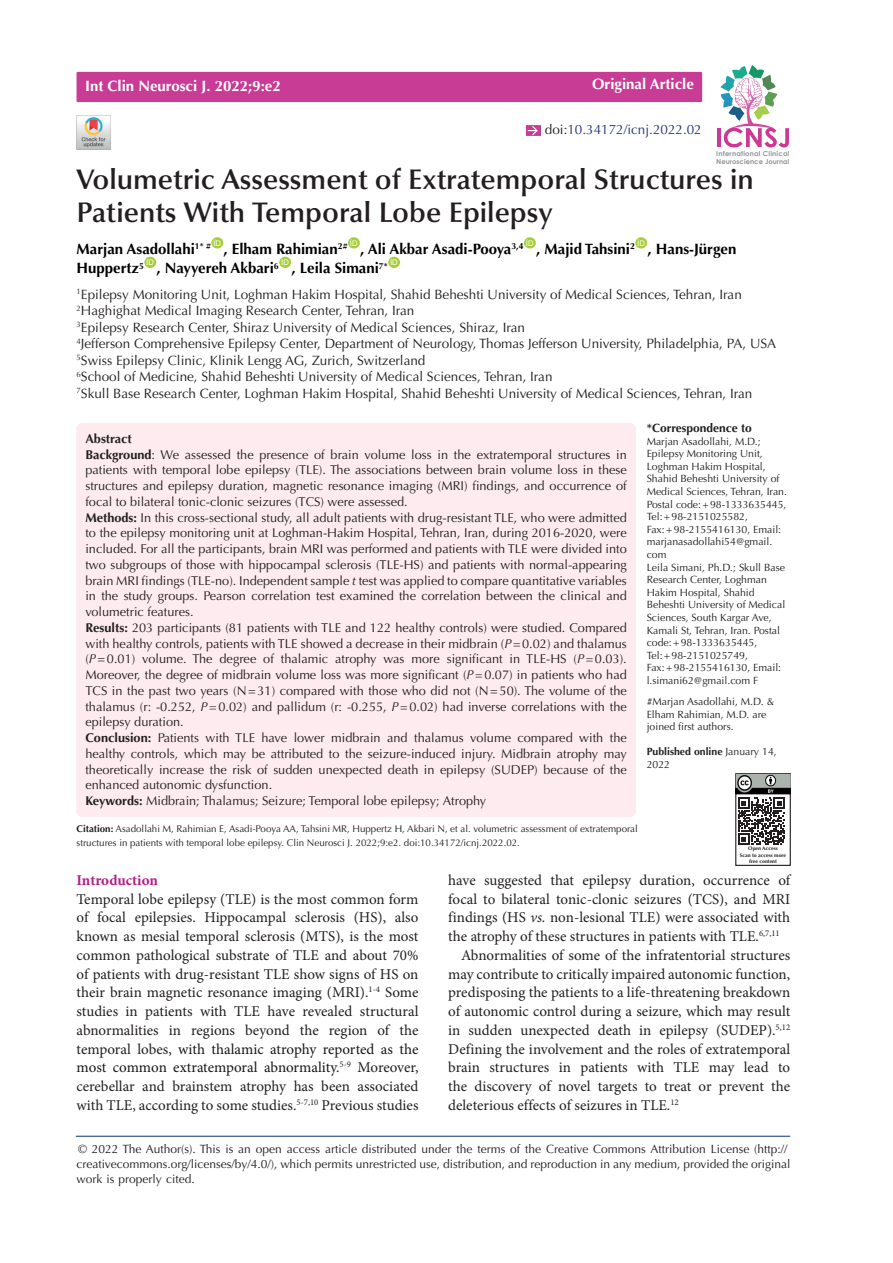
<style>
.page{position:relative;width:893px;height:1263px;background:#fff}
.page>*{position:absolute;margin:0;border:0;box-sizing:border-box;transform-origin:0 0}
.t1{font:600 28.5px/33px "Optima LT Std";color:#231f20}
.t2{font:15px/18.8px "Minion Pro";color:#231f20;text-align:justify}
.t3{font:700 15px "Optima LT Std";color:#000}
.t4{font:700 15px "Optima LT Std";color:#fff}
.t5{font:700 15px "Minion Pro";letter-spacing:-.005em;color:#b41e82}
.t6{font:13.5px "Optima LT Std";color:#231f20}
.t7{font:13.5px "Optima LT Std";color:#273578}
.t8{font:12.75px/15.8px "Optima LT Std";color:#231f20;text-align:justify}
.Default{font:700 12.75px "Optima LT Std";color:#231f20}
.t9{font:12px/15px "Optima LT Std";color:#231f20}
.t10{font:700 12px "Optima LT Std";color:#231f20}
.t11{font:10.5px/12.6px "Optima LT Std";color:#231f20}
.t12{font:700 10.5px/12.6px "Optima LT Std";color:#231f20}
.t13{font:9.75px/13.5px "Optima LT Std";color:#231f20}
.t14{font:7.8px "Arial";color:#fff}
.t15{font:700 6.9px/8.2px "Century Gothic";letter-spacing:.03em;color:#939598}
.t16{font:700 5.25px "Optima LT Std";color:#231f20}
.s1{color:#231f20}
.s2{font-weight:700;color:#221e1f}
.s3{color:#221e1f}
.s4{font-weight:700}
.s5{font-style:italic}
.s6{color:#041f22}
.s7{font-weight:400}
.s8{color:#1a1718}
</style>
<div class="page">
<hr style="left:76px;top:1136px;width:714px;height:1px;background:#053278">
<div style="left:211px;top:237px;width:12px;height:11px;background:#a6ce39;border-radius:50%"></div>
<div style="left:348px;top:237px;width:12px;height:11px;background:#a6ce39;border-radius:50%"></div>
<div style="left:524px;top:237px;width:12px;height:11px;background:#a6ce39;border-radius:50%"></div>
<div style="left:635px;top:237px;width:12px;height:11px;background:#a6ce39;border-radius:50%"></div>
<div style="left:144px;top:257px;width:12px;height:11px;background:#a6ce39;border-radius:50%"></div>
<div style="left:279px;top:257px;width:12px;height:11px;background:#a6ce39;border-radius:50%"></div>
<div style="left:388px;top:257px;width:12px;height:11px;background:#a6ce39;border-radius:50%"></div>
<div style="left:77px;top:72px;width:625px;height:30px;background:#c83c96"></div>
<hr style="left:717px;top:128px;width:3px;height:19px;background:#ce3895">
<svg style="left:720px;top:65px;width:69px;height:82px"></svg>
<img style="left:77px;top:115px;width:34px;height:34px">
<div style="left:526px;top:125px;width:15px;height:11px;background:#c83c96"></div>
<svg style="left:528px;top:125px;width:11px;height:11px"></svg>
<div style="left:77px;top:423px;width:558px;height:394px;background:#fdebf0;border-radius:6px"></div>
<svg style="left:738px;top:798px;width:47px;height:47px"></svg>
<img style="left:736px;top:774px;width:54px;height:19px">
<p class="t4" style="left:85px;top:78px;width:197px">Int Clin Neurosci J. 2022;9:e2</p>
<p class="t4" style="left:592px;top:75px;width:103px">Original Article</p>
<p class="t7" style="left:545px;top:122px;width:158px"><span class="s1">doi:</span>10.34172/icnj.2022.02</p>
<p class="t15" style="left:716px;top:149px;width:75px">International Clinical<br>Neuroscience Journal</p>
<p class="t1" style="left:77px;top:163px;width:679px">Volumetric Assessment of Extratemporal Structures in<br>Patients With Temporal Lobe Epilepsy</p>
<p class="t3" style="left:77px;top:240px;width:136px">Marjan Asadollahi<sup>1*</sup> <sup>#</sup></p>
<p class="t14" style="left:213px;top:238px;width:9px">ID</p>
<p class="t3" style="left:224px;top:240px;width:125px">, Elham Rahimian<sup>2#</sup></p>
<p class="t14" style="left:350px;top:238px;width:9px">ID</p>
<p class="t3" style="left:360px;top:240px;width:165px">, Ali Akbar Asadi-Pooya<sup>3,4</sup></p>
<p class="t14" style="left:526px;top:238px;width:9px">ID</p>
<p class="t3" style="left:536px;top:240px;width:100px">, Majid Tahsini<sup>2</sup></p>
<p class="t14" style="left:637px;top:238px;width:9px">ID</p>
<p class="t3" style="left:647px;top:240px;width:90px">, Hans-Jürgen</p>
<p class="t3" style="left:77px;top:260px;width:69px">Huppertz<sup>5</sup></p>
<p class="t14" style="left:146px;top:257px;width:9px">ID</p>
<p class="t3" style="left:157px;top:260px;width:124px">, Nayyereh Akbari<sup>6</sup></p>
<p class="t14" style="left:281px;top:257px;width:9px">ID</p>
<p class="t3" style="left:291px;top:260px;width:98px">, Leila Simani<sup>7*</sup></p>
<p class="t14" style="left:390px;top:257px;width:9px">ID</p>
<p class="t6" style="left:77px;top:286px;width:667px"><sup>1</sup>Epilepsy Monitoring Unit, Loghman Hakim Hospital, Shahid Beheshti University of Medical Sciences, Tehran, Iran</p>
<p class="t6" style="left:77px;top:303px;width:339px"><sup>2</sup>Haghighat Medical Imaging Research Center, Tehran, Iran</p>
<p class="t6" style="left:77px;top:319px;width:450px"><sup>3</sup>Epilepsy Research Center, Shiraz University of Medical Sciences, Shiraz, Iran</p>
<p class="t6" style="left:77px;top:336px;width:701px"><sup>4</sup>Jefferson Comprehensive Epilepsy Center, Department of Neurology, Thomas Jefferson University, Philadelphia, PA, USA</p>
<p class="t6" style="left:77px;top:352px;width:350px"><sup>5</sup>Swiss Epilepsy Clinic, Klinik Lengg AG, Zurich, Switzerland</p>
<p class="t6" style="left:77px;top:369px;width:477px"><sup>6</sup>School of Medicine, Shahid Beheshti University of Medical Sciences, Tehran, Iran</p>
<p class="t6" style="left:77px;top:385px;width:677px"><sup>7</sup>Skull Base Research Center, Loghman Hakim Hospital, Shahid Beheshti University of Medical Sciences, Tehran, Iran</p>
<p class="Default" style="left:85px;top:431px;width:48px">Abstract</p>
<p class="t8" style="left:85px;top:447px;width:543px"><span class="s2">Background</span><span class="s3">:</span> We assessed the presence of brain volume loss in the extratemporal structures in patients with temporal lobe epilepsy (TLE). The associations between brain volume loss in these structures and epilepsy duration, magnetic resonance imaging (MRI) findings, and occurrence of focal to bilateral tonic-clonic seizures (TCS) were assessed.</p>
<p class="t8" style="left:85px;top:510px;width:543px"><span class="s4">Methods:</span> In this cross-sectional study, all adult patients with drug-resistant TLE, who were admitted to the epilepsy monitoring unit at Loghman-Hakim Hospital, Tehran, Iran, during 2016-2020, were included. For all the participants, brain MRI was performed and patients with TLE were divided into two subgroups of those with hippocampal sclerosis (TLE-HS) and patients with normal-appearing brain MRI findings (TLE-no). Independent sample <span class="s5">t</span> test was applied to compare quantitative variables in the study groups. Pearson correlation test examined the correlation between the clinical and volumetric features.</p>
<p class="t8" style="left:85px;top:620px;width:543px"><span class="s4">Results:</span> 203 participants (81 patients with TLE and 122 healthy controls) were studied. Compared with healthy controls, patients with TLE showed a decrease in their midbrain (<span class="s5">P=</span>0.02) and thalamus (<span class="s5">P</span>=0.01) volume. The degree of thalamic atrophy was more significant in TLE-HS (<span class="s5">P=</span>0.03).<br>Moreover, the degree of midbrain volume loss was more significant (<span class="s5">P=</span>0.07) in patients who had TCS in the past two years (N=31) compared with those who did not (N=50). The volume of the thalamus (r: -0.252, <span class="s5">P=</span>0.02) and pallidum (r: -0.255, <span class="s5">P=</span>0.02) had inverse correlations with the epilepsy duration.</p>
<p class="t8" style="left:85px;top:730px;width:543px"><span class="s4">Conclusion:</span> Patients with TLE have lower midbrain and thalamus volume compared with the healthy controls, which may be attributed to the seizure-induced injury. Midbrain atrophy may theoretically increase the risk of sudden unexpected death in epilepsy (SUDEP) because of the enhanced autonomic dysfunction.</p>
<p class="t8" style="left:85px;top:793px;width:402px"><span class="s4">Keywords:</span> Midbrain; Thalamus; Seizure; Temporal lobe epilepsy; Atrophy</p>
<p class="t13" style="left:77px;top:822px;width:563px"><span class="s4">Citation:</span> Asadollahi M, Rahimian E, Asadi-Pooya AA, Tahsini MR, Huppertz <span class="s6">H</span>, Akbari N, et al. volumetric assessment of extratemporal structures in patients with temporal lobe epilepsy. Clin Neurosci J. 2022;9:e2. doi:10.34172/icnj.2022.02.</p>
<p class="t10" style="left:647px;top:421px;width:107px">*Correspondence to</p>
<p class="t11" style="left:647px;top:435px;width:116px">Marjan Asadollahi, M.D.;</p>
<p class="t11" style="left:647px;top:447px;width:142px">Epilepsy Monitoring Unit,<br>Loghman Hakim Hospital,<br>Shahid Beheshti University of<br>Medical Sciences, Tehran, Iran.<br>Postal code:+98-1333635445,<br>Tel:+98-2151025582,<br>Fax:+98-2155416130, Email: marjanasadollahi54@gmail. com</p>
<p class="t11" style="left:647px;top:561px;width:140px">Leila Simani, Ph.D.; Skull Base<br>Research Center, Loghman<br>Hakim Hospital, Shahid<br>Beheshti University of Medical<br>Sciences, South Kargar Ave,<br>Kamali St, Tehran, Iran. Postal code:+98-1333635445,</p>
<p class="t11" style="left:647px;top:649px;width:136px">Tel:+98-2151025749,<br>Fax:+98-2155416130, Email: l.simani62@gmail.com F</p>
<p class="t11" style="left:647px;top:695px;width:129px">#Marjan Asadollahi, M.D. &amp;<br>Elham Rahimian, M.D. are joined first authors.</p>
<p class="t12" style="left:647px;top:746px;width:132px">Published online <span class="s7">January 14,<br>2022</span></p>
<p class="t16" style="left:748px;top:845px;width:31px">Open Access</p>
<p class="t16" style="left:740px;top:852px;width:48px">Scan to access more</p>
<p class="t16" style="left:749px;top:858px;width:29px">free content</p>
<p class="t5" style="left:77px;top:869px;width:83px">Introduction</p>
<p class="t2" style="left:77px;top:889px;width:343px">Temporal lobe epilepsy (TLE) is the most common form of focal epilepsies. Hippocampal sclerosis (HS), also known as mesial temporal sclerosis (MTS), is the most common pathological substrate of TLE and about 70% of patients with drug-resistant TLE show signs of HS on their brain magnetic resonance imaging (MRI).<sup>1-4</sup> Some studies in patients with TLE have revealed structural abnormalities in regions beyond the region of the temporal lobes, <span class="s8">with thalamic atrophy reported as the most common extratemporal abnormality.</span><sup>5-9</sup> Moreover, cerebellar and brainstem atrophy has been associated with TLE, according to some studies.<sup>5-7,10</sup> Previous studies</p>
<p class="t2" style="left:448px;top:871px;width:343px">have suggested that epilepsy duration, occurrence of focal to bilateral tonic-clonic seizures (TCS), and MRI findings (HS <span class="s5">vs.</span> non-lesional TLE) were associated with the atrophy of these structures in patients with TLE.<sup>6,7,11</sup></p>
<p class="t2" style="left:448px;top:946px;width:343px;text-indent:13px">Abnormalities of some of the infratentorial structures may contribute to critically impaired autonomic function, predisposing the patients to a life-threatening breakdown of autonomic control during a seizure, which may result in sudden unexpected death in epilepsy (SUDEP).<sup>5,12<br></sup>Defining the involvement and the roles of extratemporal brain structures in patients with TLE may lead to the discovery of novel targets to treat or prevent the deleterious effects of seizures in TLE.<sup>12</sup></p>
<p class="t9" style="left:77px;top:1141px;width:716px">© 2022 The Author(s). This is an open access article distributed under the terms of the Creative Commons Attribution License (http:// creativecommons.org/licenses/by/4.0/), which permits unrestricted use, distribution, and reproduction in any medium, provided the original work is properly cited.</p>
</div>
